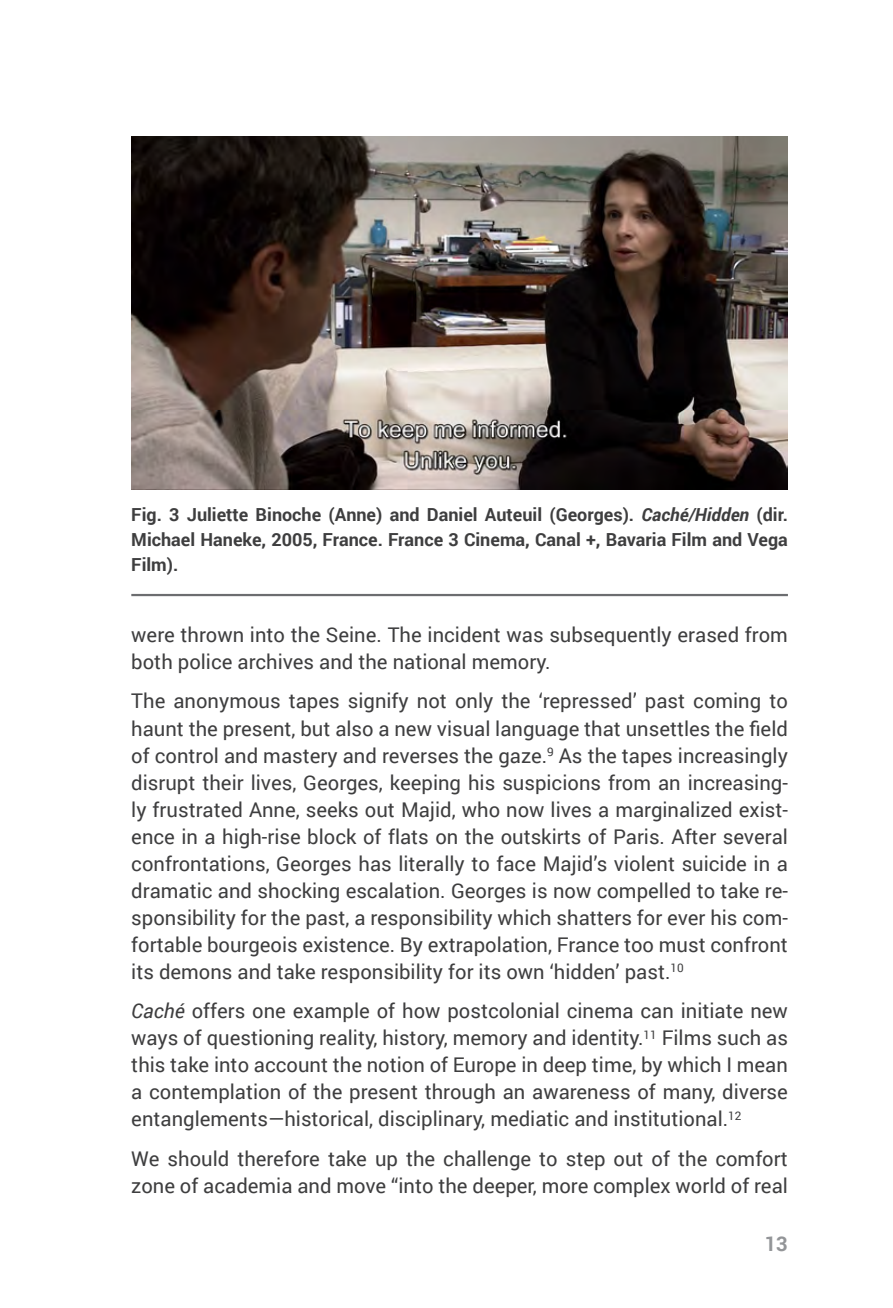
<style>
.page{position:relative;width:893px;height:1308px;background:#fff}
.page>*{position:absolute;margin:0;border:0;box-sizing:border-box;transform-origin:0 0}
.Platte_tekst{font:20.25px/27px "Roboto";color:#3e3e3f}
.t1{font:700 20.25px "Roboto";color:#939598}
.Bijschriften_tabel{font:700 18px/24.8px "Roboto";color:#3e3e3f;text-align:justify}
.s1{font-style:italic}
</style>
<div class="page">
<hr style="left:131px;top:594px;width:657px;height:2px;background:#6c6d70">
<img style="left:131px;top:136px;width:657px;height:353px">
<p class="Bijschriften_tabel" style="left:131px;top:501px;width:658px">Fig. 3 Juliette Binoche (Anne) and Daniel Auteuil (Georges). <span class="s1">Caché/Hidden</span> (dir.<br>Michael Haneke, 2005, France. France 3 Cinema, Canal +, Bavaria Film and Vega Film).</p>
<p class="Platte_tekst" style="left:131px;top:620px;width:658px">were thrown into the Seine. The incident was subsequently erased from both police archives and the national memory.</p>
<p class="Platte_tekst" style="left:131px;top:687px;width:658px;text-align:justify">The anonymous tapes signify not only the ‘repressed’ past coming to haunt the present, but also a new visual language that unsettles the field of control and mastery and reverses the gaze.<sup>9</sup> As the tapes increasingly disrupt their lives, Georges, keeping his suspicions from an increasing&shy;ly frustrated Anne, seeks out Majid, who now lives a marginalized exist&shy;ence in a high-rise block of flats on the outskirts of Paris. After several confrontations, Georges has literally to face Majid’s violent suicide in a dramatic and shocking escalation. Georges is now compelled to take re&shy;sponsibility for the past, a responsibility which shatters for ever his com&shy;fortable bourgeois existence. By extrapolation, France too must confront its demons and take responsibility for its own ‘hidden’ past.<sup>10</sup></p>
<p class="Platte_tekst" style="left:131px;top:997px;width:658px;text-align:justify"><span class="s1">Caché</span> offers one example of how postcolonial cinema can initiate new ways of questioning reality, history, memory and identity.<sup>11</sup> Films such as this take into account the notion of Europe in deep time, by which I mean a contemplation of the present through an awareness of many, diverse entanglements—historical, disciplinary, mediatic and institutional.<sup>12</sup></p>
<p class="Platte_tekst" style="left:131px;top:1144px;width:658px">We should therefore take up the challenge to step out of the comfort zone of academia and move “into the deeper, more complex world of real</p>
<p class="t1" style="left:765px;top:1229px;width:25px">13</p>
</div>
